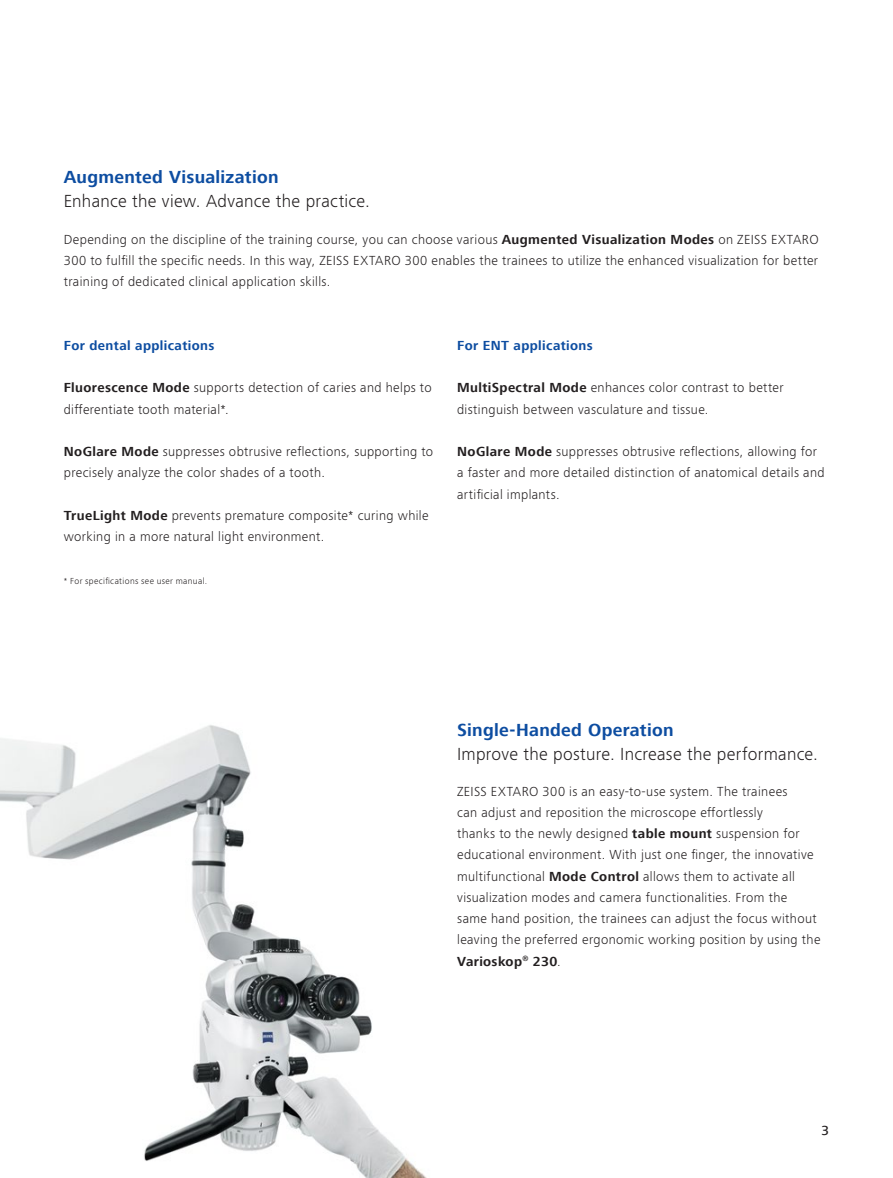
<style>
.page{position:relative;width:893px;height:1178px;background:#fff}
.page>*{position:absolute;margin:0;border:0;box-sizing:border-box;transform-origin:0 0}
.t1{font:300 18px "ZEISS Frutiger Next W1 G";letter-spacing:.015em;color:#231f20}
.t2{font:700 18px "ZEISS Frutiger Next W1 G";letter-spacing:.015em;color:#0d4da1}
.t3{font:300 13.5px/21.1px "ZEISS Frutiger Next W1 G";letter-spacing:.03em;color:#231f20}
.t4{font:700 13.5px "ZEISS Frutiger Next W1 G";letter-spacing:.03em;color:#0d4da1}
.t5{font:500 13.5px "ZEISS Frutiger Next W1 G";color:#231f20}
.t6{font:300 9px "ZEISS Frutiger Next W1 G";letter-spacing:.045em;color:#231f20}
.s1{font-weight:700}
</style>
<div class="page">
<img style="left:0;top:725px;width:427px;height:453px">
<h1 class="t2" style="left:64px;top:167px;width:216px">Augmented Visualization</h1>
<h1 class="t1" style="left:64px;top:189px;width:307px">Enhance the view. Advance the practice.</h1>
<p class="t3" style="left:64px;top:228px;width:756px;text-align:justify">Depending on the discipline of the training course, you can choose various <span class="s1">Augmented Visualization Modes</span> on ZEISS EXTARO 300 to fulfill the specific needs. In this way, ZEISS EXTARO 300 enables the trainees to utilize the enhanced visualization for better training of dedicated clinical application skills.</p>
<p class="t4" style="left:64px;top:338px;width:152px">For dental applications</p>
<p class="t3" style="left:64px;top:377px;width:369px"><span class="s1">Fluorescence Mode</span> supports detection of caries and helps to differentiate tooth material*.</p>
<p class="t3" style="left:64px;top:440px;width:371px"><span class="s1">NoGlare Mode</span> suppresses obtrusive reflections, supporting to precisely analyze the color shades of a tooth.</p>
<p class="t3" style="left:64px;top:504px;width:366px"><span class="s1">TrueLight Mode</span> prevents premature composite* curing while working in a more natural light environment.</p>
<p class="t6" style="left:64px;top:574px;width:145px">* For specifications see user manual.</p>
<p class="t4" style="left:457px;top:338px;width:137px">For ENT applications</p>
<p class="t3" style="left:457px;top:377px;width:328px"><span class="s1">MultiSpectral Mode</span> enhances color contrast to better distinguish between vasculature and tissue.</p>
<p class="t3" style="left:457px;top:440px;width:369px"><span class="s1">NoGlare Mode</span> suppresses obtrusive reflections, allowing for a faster and more detailed distinction of anatomical details and artificial implants.</p>
<h1 class="t2" style="left:457px;top:720px;width:218px">Single-Handed Operation</h1>
<h1 class="t1" style="left:457px;top:741px;width:362px">Improve the posture. Increase the performance.</h1>
<p class="t3" style="left:457px;top:780px;width:365px">ZEISS EXTARO 300 is an easy-to-use system. The trainees<br>can adjust and reposition the microscope effortlessly<br>thanks to the newly designed <span class="s1">table mount</span> suspension for educational environment. With just one finger, the innovative multifunctional <span class="s1">Mode Control</span> allows them to activate all visualization modes and camera functionalities. From the same hand position, the trainees can adjust the focus without leaving the preferred ergonomic working position by using the <span class="s1">Varioskop</span><sup>®</sup> <span class="s1">230</span>.</p>
<p class="t5" style="left:822px;top:1123px;width:9px">3</p>
</div>
